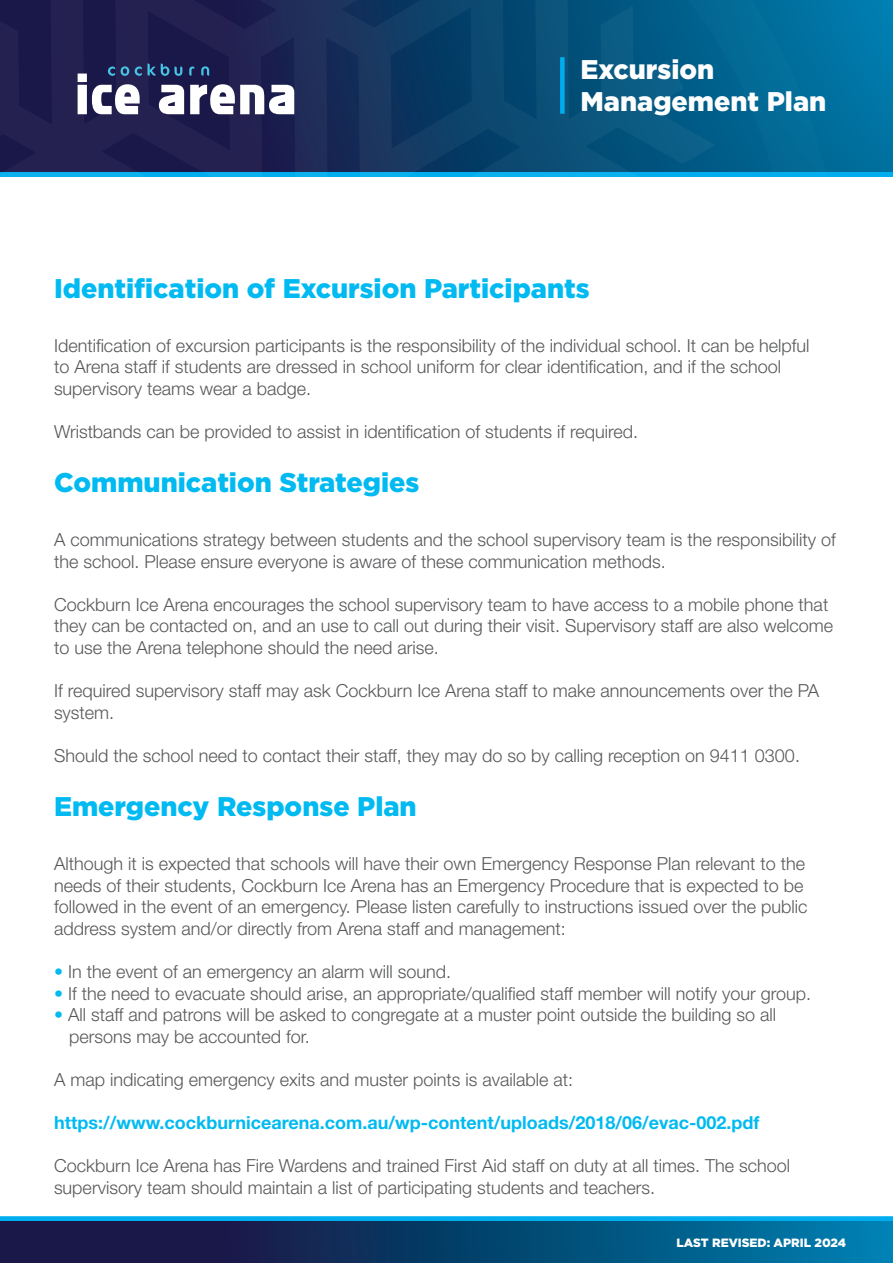
<style>
.page{position:relative;width:893px;height:1263px;background:#fff}
.page>*{position:absolute;margin:0;border:0;box-sizing:border-box;transform-origin:0 0}
.t1{font:900 27px "Gotham";color:#00baf1}
.t2{font:900 27px/32.4px "Gotham";color:#fff}
.t3{font:300 18px/21.6px "Helvetica Neue LT Std";color:#57585a}
.t4{font:700 18px "Helvetica Neue LT Std";color:#00baf1}
.t5{font:900 12px "Gotham";color:#fff}
.s1{color:#00baf1}
</style>
<div class="page">
<svg style="left:0;top:1216px;width:893px;height:6px;background:#0a9eda"></svg>
<div style="left:0;top:0;width:893px;height:176px;background:#0075a6"></div>
<svg style="left:0;top:1222px;width:893px;height:41px;background:#0a406e"></svg>
<svg style="left:840px;top:172px;width:53px;height:5px"></svg>
<svg style="left:0;top:0;width:840px;height:177px;background:#0f4370"></svg>
<svg style="left:78px;top:64px;width:216px;height:50px;background:#717492"></svg>
<div style="left:560px;top:57px;width:5px;height:57px;background:#00aeef"></div>
<h1 class="t2" style="left:580px;top:53px;width:247px">Excursion<br>Management Plan</h1>
<h1 class="t1" style="left:54px;top:269px;width:537px">Identification of Excursion Participants</h1>
<p class="t3" style="left:54px;top:334px;width:757px">Identification of excursion participants is the responsibility of the individual school. It can be helpful to Arena staff if students are dressed in school uniform for clear identification, and if the school supervisory teams wear a badge.</p>
<p class="t3" style="left:54px;top:420px;width:586px">Wristbands can be provided to assist in identification of students if required.</p>
<h1 class="t1" style="left:54px;top:464px;width:367px">Communication Strategies</h1>
<p class="t3" style="left:54px;top:528px;width:783px">A communications strategy between students and the school supervisory team is the responsibility of the school. Please ensure everyone is aware of these communication methods.</p>
<p class="t3" style="left:54px;top:593px;width:781px">Cockburn Ice Arena encourages the school supervisory team to have access to a mobile phone that they can be contacted on, and an use to call out during their visit. Supervisory staff are also welcome to use the Arena telephone should the need arise.</p>
<p class="t3" style="left:54px;top:680px;width:767px">If required supervisory staff may ask Cockburn Ice Arena staff to make announcements over the PA system.</p>
<p class="t3" style="left:54px;top:744px;width:747px">Should the school need to contact their staff, they may do so by calling reception on 9411 0300.</p>
<h1 class="t1" style="left:54px;top:788px;width:364px">Emergency Response Plan</h1>
<p class="t3" style="left:54px;top:852px;width:755px">Although it is expected that schools will have their own Emergency Response Plan relevant to the needs of their students, Cockburn Ice Arena has an Emergency Procedure that is expected to be followed in the event of an emergency. Please listen carefully to instructions issued over the public address system and/or directly from Arena staff and management:</p>
<p class="t3" style="left:54px;top:960px;width:399px"><span class="s1">•</span> In the event of an emergency an alarm will sound.</p>
<p class="t3" style="left:54px;top:982px;width:759px"><span class="s1">•</span> If the need to evacuate should arise, an appropriate/qualified staff member will notify your group.</p>
<p class="t3" style="left:69px;top:1004px;width:709px;text-indent:-15px"><span class="s1">•</span> All staff and patrons will be asked to congregate at a muster point outside the building so all persons may be accounted for.</p>
<p class="t3" style="left:54px;top:1068px;width:521px">A map indicating emergency exits and muster points is available at:</p>
<p class="t4" style="left:54px;top:1112px;width:707px">https://www.cockburnicearena.com.au/wp-content/uploads/2018/06/evac-002.pdf</p>
<p class="t3" style="left:54px;top:1155px;width:738px">Cockburn Ice Arena has Fire Wardens and trained First Aid staff on duty at all times. The school supervisory team should maintain a list of participating students and teachers.</p>
<p class="t5" style="left:676px;top:1234px;width:171px">LAST REVISED: APRIL 2024</p>
</div>
